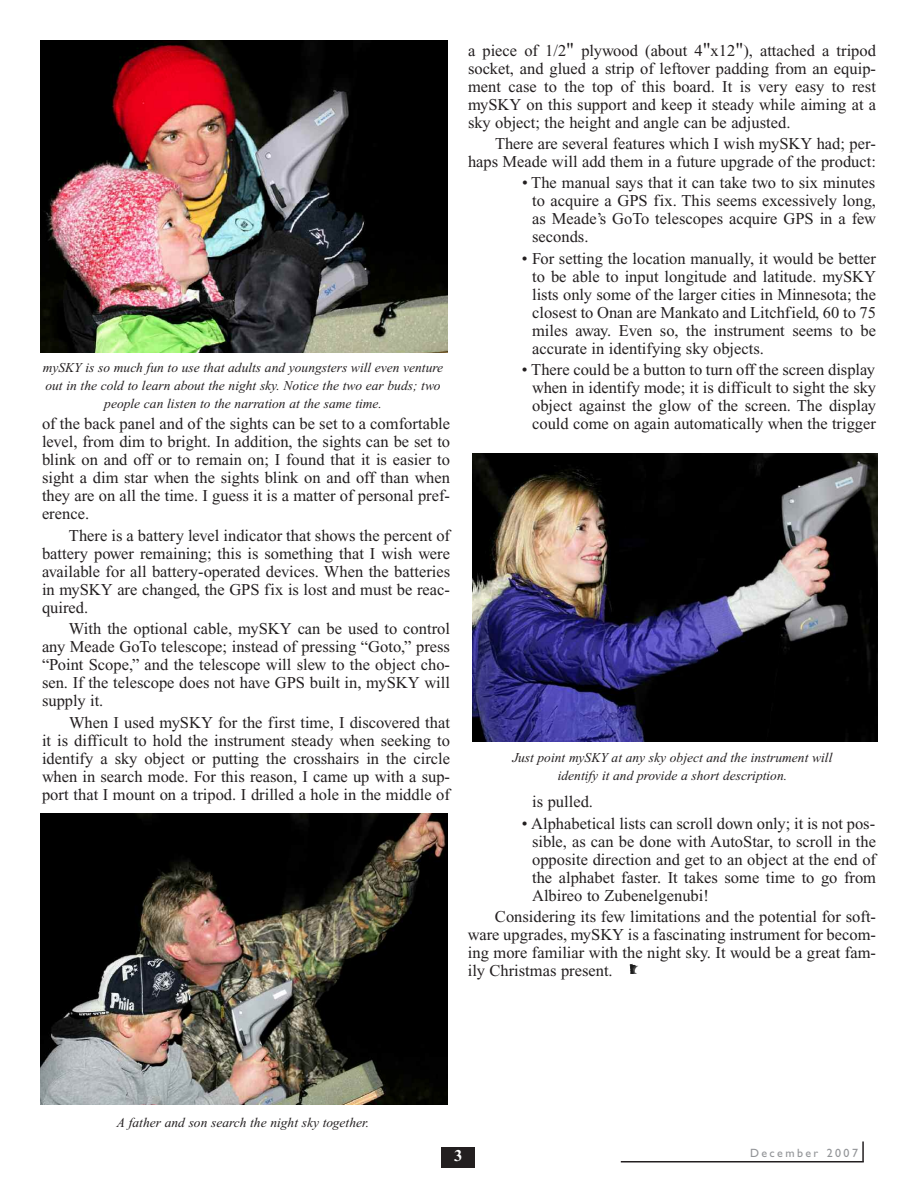
<style>
.page{position:relative;width:918px;height:1188px;background:#fff}
.page>*{position:absolute;margin:0;border:0;box-sizing:border-box;transform-origin:0 0}
.t1{font:16.5px/18px "Times New Roman";color:#231f20;text-align:justify}
.t2{font:700 16.5px "Times New Roman";color:#fff}
.t3{font:italic 13.5px/18px "Times New Roman";color:#231f20;text-align:center}
.t4{font:12px "Gill Sans";letter-spacing:.2em;color:#939598}
.s1{font-size:19.5px}
</style>
<div class="page">
<svg style="left:630px;top:963px;width:8px;height:11px"></svg>
<hr style="left:621px;top:1161px;width:243px;height:1px;background:#231f20">
<hr style="left:862px;top:1142px;width:2px;height:20px;background:#231f20">
<div style="left:441px;top:1148px;width:34px;height:20px;background:#231f20"></div>
<img style="left:40px;top:40px;width:408px;height:313px">
<img style="left:40px;top:814px;width:407px;height:290px">
<img style="left:472px;top:453px;width:406px;height:289px">
<p class="t3" style="left:43px;top:359px;width:402px">mySKY is so much fun to use that adults and youngsters will even venture out in the cold to learn about the night sky. Notice the two ear buds; two people can listen to the narration at the same time.</p>
<p class="t1" style="left:42px;top:416px;width:410px">of the back panel and of the sights can be set to a comfortable level, from dim to bright. In addition, the sights can be set to blink on and off or to remain on; I found that it is easier to sight a dim star when the sights blink on and off than when they are on all the time. I guess it is a matter of personal pref&shy;erence.</p>
<p class="t1" style="left:42px;top:528px;width:410px;text-indent:27px">There is a battery level indicator that shows the percent of battery power remaining; this is something that I wish were available for all battery-operated devices. When the batteries in mySKY are changed, the GPS fix is lost and must be reac&shy;quired.</p>
<p class="t1" style="left:42px;top:621px;width:410px;text-indent:27px">With the optional cable, mySKY can be used to control any Meade GoTo telescope; instead of pressing “Goto,” press “Point Scope,” and the telescope will slew to the object cho&shy;sen. If the telescope does not have GPS built in, mySKY will supply it.</p>
<p class="t1" style="left:42px;top:715px;width:410px;text-indent:27px">When I used mySKY for the first time, I discovered that it is difficult to hold the instrument steady when seeking to identify a sky object or putting the crosshairs in the circle when in search mode. For this reason, I came up with a sup&shy;port that I mount on a tripod. I drilled a hole in the middle of</p>
<p class="t1" style="left:468px;top:43px;width:410px">a piece of 1/2<span class="s1">"</span> plywood (about 4<span class="s1">"</span>x12<span class="s1">"</span>), attached a tripod socket, and glued a strip of leftover padding from an equip&shy;ment case to the top of this board. It is very easy to rest mySKY on this support and keep it steady while aiming at a sky object; the height and angle can be adjusted.</p>
<p class="t1" style="left:468px;top:136px;width:410px;text-align:right">There are several features which I wish mySKY had; per&shy;haps Meade will add them in a future upgrade of the product:</p>
<p class="t1" style="left:532px;top:175px;width:345px;text-indent:-10px">• The manual says that it can take two to six minutes to acquire a GPS fix. This seems excessively long, as Meade’s GoTo telescopes acquire GPS in a few seconds.</p>
<p class="t1" style="left:532px;top:251px;width:346px;text-indent:-10px">• For setting the location manually, it would be better to be able to input longitude and latitude. mySKY lists only some of the larger cities in Minnesota; the closest to Onan are Mankato and Litchfield, 60 to 75 miles away. Even so, the instrument seems to be accurate in identifying sky objects.</p>
<p class="t1" style="left:532px;top:362px;width:345px;text-indent:-10px">• There could be a button to turn off the screen display when in identify mode; it is difficult to sight the sky object against the glow of the screen. The display could come on again automatically when the trigger</p>
<p class="t3" style="left:513px;top:750px;width:321px">Just point mySKY at any sky object and the instrument will identify it and provide a short description.</p>
<p class="t1" style="left:532px;top:794px;width:62px">is pulled.</p>
<p class="t1" style="left:532px;top:816px;width:346px;text-indent:-10px">• Alphabetical lists can scroll down only; it is not pos&shy;sible, as can be done with AutoStar, to scroll in the opposite direction and get to an object at the end of the alphabet faster. It takes some time to go from Albireo to Zubenelgenubi!</p>
<p class="t1" style="left:468px;top:909px;width:410px;text-indent:27px">Considering its few limitations and the potential for soft&shy;ware upgrades, mySKY is a fascinating instrument for becom&shy;ing more familiar with the night sky. It would be a great fam&shy;ily Christmas present.</p>
<p class="t3" style="left:117px;top:1115px;width:254px">A father and son search the night sky together.</p>
<p class="t2" style="left:454px;top:1151px;width:10px">3</p>
<p class="t4" style="left:750px;top:1148px;width:109px">December 2007</p>
</div>
